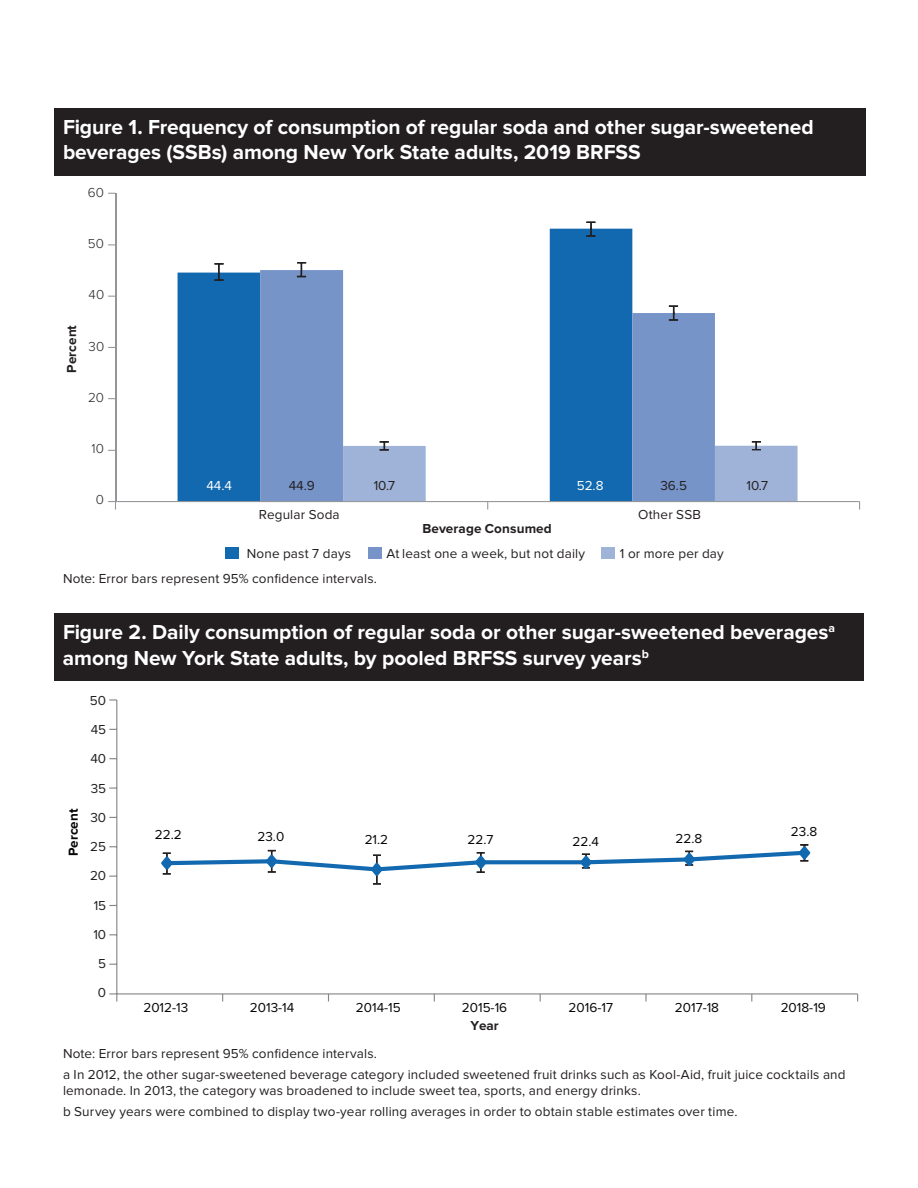
<style>
.page{position:relative;width:918px;height:1188px;background:#fff}
.page>*{position:absolute;margin:0;border:0;box-sizing:border-box;transform-origin:0 0}
.t1{font:700 21px/25.2px "Proxima Nova";letter-spacing:-.005em;color:#fff}
.t2{font:13.5px/20.7px "Proxima Nova";letter-spacing:.01em;color:#231f20}
.t3{font:13.5px "Proxima Nova";color:#050504}
.t4{font:700 13.5px "Proxima Nova";letter-spacing:.01em;color:#231f20}
.t5{font:300 13.5px "Proxima Nova";letter-spacing:.015em;color:#231f20}
.t6{font:13.5px "Proxima Nova";color:#fff}
.t7{font:700 13.5px "Proxima Nova";color:#040503}
</style>
<div class="page">
<svg style="left:178px;top:229px;width:454px;height:272px;fill:#1269af"></svg>
<svg style="left:260px;top:270px;width:455px;height:231px"></svg>
<svg style="left:214px;top:263px;width:10px;height:18px"></svg>
<svg style="left:586px;top:222px;width:9px;height:15px"></svg>
<svg style="left:297px;top:262px;width:9px;height:15px"></svg>
<svg style="left:669px;top:305px;width:9px;height:16px"></svg>
<hr style="left:115px;top:193px;width:1px;height:309px;background:#939598">
<hr style="left:116px;top:501px;width:744px;height:1px;background:#939598">
<svg style="left:343px;top:441px;width:455px;height:69px"></svg>
<svg style="left:108px;top:501px;width:8px;height:9px"></svg>
<div style="left:225px;top:547px;width:14px;height:12px;background:#1269af"></div>
<svg style="left:368px;top:547px;width:14px;height:2px"></svg>
<div style="left:368px;top:549px;width:14px;height:10px;background:#7694c8"></div>
<svg style="left:601px;top:547px;width:14px;height:2px"></svg>
<div style="left:601px;top:549px;width:14px;height:10px;background:#9fb2d8"></div>
<hr style="left:116px;top:700px;width:1px;height:294px;background:#878686">
<svg style="left:109px;top:787px;width:7px;height:2px"></svg>
<svg style="left:109px;top:699px;width:8px;height:2px"></svg>
<hr style="left:117px;top:993px;width:741px;height:2px;background:#878686">
<svg style="left:645px;top:994px;width:2px;height:8px"></svg>
<svg style="left:109px;top:993px;width:8px;height:9px"></svg>
<svg style="left:161px;top:844px;width:650px;height:41px"></svg>
<div style="left:54px;top:108px;width:812px;height:68px;background:#231f20"></div>
<div style="left:54px;top:614px;width:810px;height:67px;background:#231f20"></div>
<h1 class="t1" style="left:63px;top:114px;width:752px">Figure 1. Frequency of consumption of regular soda and other sugar-sweetened beverages (SSBs) among New York State adults, 2019 BRFSS</h1>
<p class="t5" style="left:88px;top:184px;width:18px">60</p>
<p class="t5" style="left:88px;top:236px;width:18px">50</p>
<p class="t4" style="left:64px;top:373px;width:49px;rotate:-90deg">Percent</p>
<p class="t5" style="left:88px;top:287px;width:17px">40</p>
<p class="t5" style="left:88px;top:338px;width:17px">30</p>
<p class="t5" style="left:88px;top:390px;width:17px">20</p>
<p class="t5" style="left:92px;top:441px;width:14px">10</p>
<p class="t5" style="left:96px;top:492px;width:10px">0</p>
<p class="t6" style="left:206px;top:478px;width:27px">44.4</p>
<p class="t2" style="left:289px;top:475px;width:28px">44.9</p>
<p class="t2" style="left:374px;top:475px;width:23px">10.7</p>
<p class="t6" style="left:577px;top:478px;width:28px">52.8</p>
<p class="t2" style="left:660px;top:475px;width:28px">36.5</p>
<p class="t2" style="left:746px;top:475px;width:23px">10.7</p>
<p class="t2" style="left:259px;top:504px;width:82px">Regular Soda</p>
<p class="t2" style="left:638px;top:504px;width:64px">Other SSB</p>
<p class="t4" style="left:423px;top:521px;width:131px">Beverage Consumed</p>
<p class="t2" style="left:247px;top:543px;width:106px">None past 7 days</p>
<p class="t2" style="left:386px;top:543px;width:200px">At least one a week, but not daily</p>
<p class="t2" style="left:620px;top:543px;width:105px">1 or more per day</p>
<p class="t2" style="left:63px;top:568px;width:315px">Note: Error bars represent 95% confidence intervals.</p>
<h1 class="t1" style="left:63px;top:620px;width:774px">Figure 2. Daily consumption of regular soda or other sugar-sweetened beverages<sup>a </sup>among New York State adults, by pooled BRFSS survey years<sup>b</sup></h1>
<p class="t2" style="left:90px;top:690px;width:18px">50</p>
<p class="t2" style="left:91px;top:719px;width:17px">45</p>
<p class="t2" style="left:90px;top:749px;width:17px">40</p>
<p class="t7" style="left:66px;top:856px;width:49px;rotate:-90deg">Percent</p>
<p class="t2" style="left:91px;top:778px;width:17px">35</p>
<p class="t2" style="left:90px;top:807px;width:17px">30</p>
<p class="t2" style="left:90px;top:837px;width:17px">25</p>
<p class="t2" style="left:90px;top:866px;width:18px">20</p>
<p class="t2" style="left:94px;top:895px;width:14px">15</p>
<p class="t2" style="left:93px;top:924px;width:14px">10</p>
<p class="t2" style="left:98px;top:954px;width:9px">5</p>
<p class="t2" style="left:98px;top:983px;width:10px">0</p>
<p class="t3" style="left:155px;top:826px;width:28px">22.2</p>
<p class="t3" style="left:257px;top:829px;width:28px">23.0</p>
<p class="t3" style="left:365px;top:832px;width:25px">21.2</p>
<p class="t3" style="left:468px;top:832px;width:27px">22.7</p>
<p class="t3" style="left:143px;top:1000px;width:46px">2012-13</p>
<p class="t3" style="left:250px;top:1000px;width:46px">2013-14</p>
<p class="t3" style="left:356px;top:1000px;width:46px">2014-15</p>
<p class="t3" style="left:462px;top:1000px;width:47px">2015-16</p>
<p class="t4" style="left:470px;top:1018px;width:30px">Year</p>
<p class="t3" style="left:572px;top:834px;width:28px">22.4</p>
<p class="t3" style="left:676px;top:831px;width:28px">22.8</p>
<p class="t3" style="left:569px;top:1000px;width:46px">2016-17</p>
<p class="t3" style="left:675px;top:1000px;width:46px">2017-18</p>
<p class="t3" style="left:791px;top:824px;width:28px">23.8</p>
<p class="t3" style="left:781px;top:1000px;width:47px">2018-19</p>
<p class="t2" style="left:63px;top:1043px;width:784px">Note: Error bars represent 95% confidence intervals.<br>a In 2012, the other sugar-sweetened beverage category included sweetened fruit drinks such as Kool-Aid, fruit juice cocktails and</p>
<p class="t2" style="left:63px;top:1080px;width:676px">lemonade. In 2013, the category was broadened to include sweet tea, sports, and energy drinks.<br>b Survey years were combined to display two-year rolling averages in order to obtain stable estimates over time.</p>
</div>
